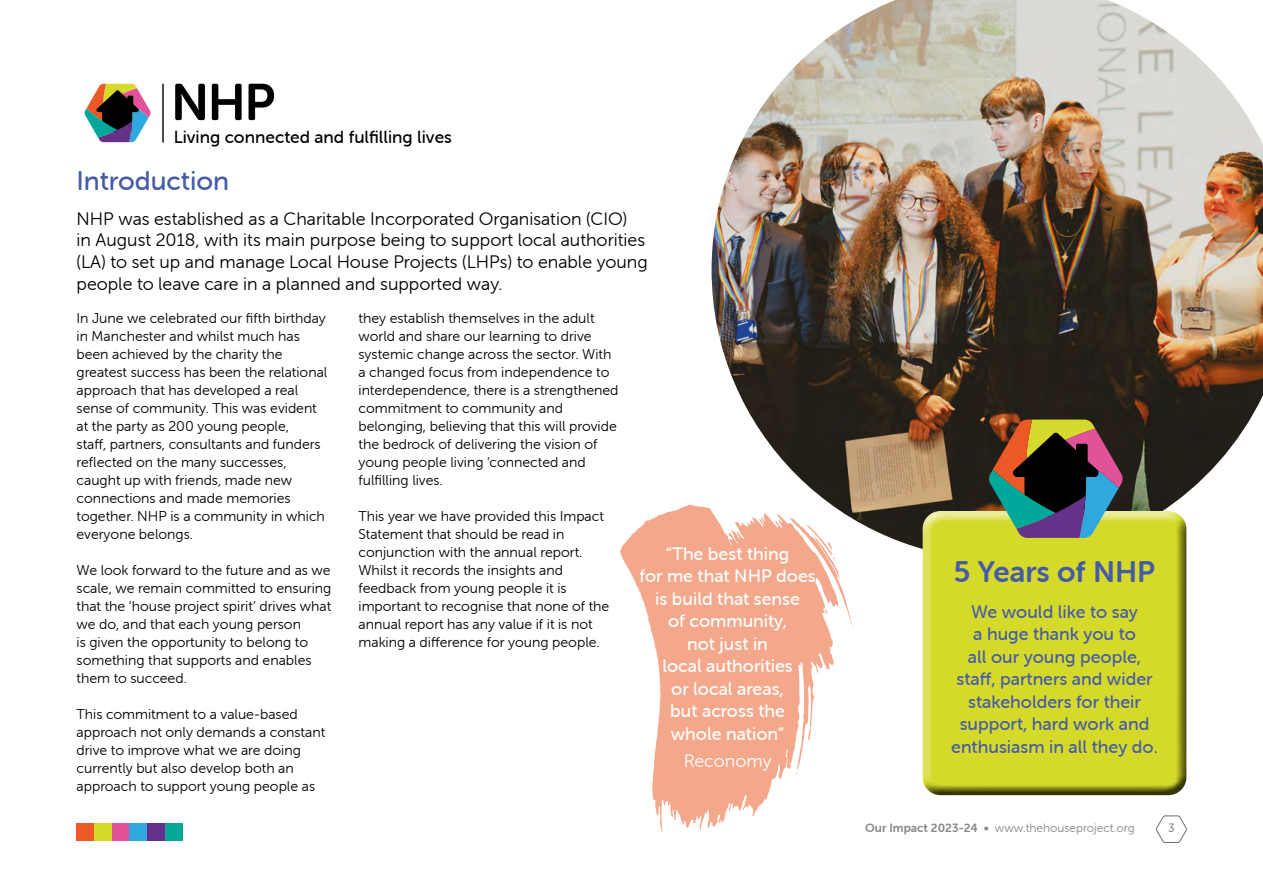
<style>
.page{position:relative;width:1263px;height:893px;background:#fff}
.page>*{position:absolute;margin:0;border:0;box-sizing:border-box;transform-origin:0 0}
.t1{font:51.3px "Museo Sans Rounded 700";color:#000}
.t2{font:29.7px "Museo Sans Rounded 700";color:#465ba6}
.t3{font:27px "Museo Sans Rounded 500";color:#465ba6}
.t4{font:18px/21.6px "Museo Sans Rounded 300";color:#000}
.t5{font:18px/22.5px "Museo Sans Rounded 500";color:#465ba6;text-align:center}
.t6{font:18px/22.5px "Museo Sans Rounded 500";color:#fff;text-align:center}
.t7{font:18px "Museo Sans Rounded 300";color:#fff}
.t8{font:17.55px "Museo Sans Rounded 500";color:#000}
.t9{font:14.25px/18px "Museo Sans Rounded 300";color:#000}
.t10{font:12px "Museo Sans Rounded 300";color:#878787}
.t11{font:12px "Museo Sans Rounded 300";color:#706f6f}
.s1{font-family:"Museo Sans Rounded 700"}
</style>
<div class="page">
<svg style="left:1156px;top:816px;width:31px;height:27px"></svg>
<div style="left:77px;top:823px;width:17px;height:18px;background:#eb5b25"></div>
<div style="left:94px;top:823px;width:18px;height:18px;background:#d5da2a"></div>
<div style="left:112px;top:823px;width:18px;height:18px;background:#e15197"></div>
<div style="left:130px;top:823px;width:17px;height:18px;background:#30a8df"></div>
<div style="left:147px;top:823px;width:18px;height:18px;background:#653089"></div>
<div style="left:165px;top:823px;width:18px;height:18px;background:#05a79b"></div>
<hr style="left:162px;top:84px;width:2px;height:58px;background:#000">
<svg style="left:85px;top:84px;width:66px;height:58px"></svg>
<img style="left:711px;top:0;width:552px;height:546px">
<svg style="left:620px;top:473px;width:266px;height:359px;fill:#f4a88b"></svg>
<svg style="left:790px;top:510px;width:68px;height:138px"></svg>
<svg style="left:805px;top:728px;width:9px;height:12px"></svg>
<div style="left:911px;top:500px;width:281px;height:293px;background:#fff;opacity:.75"></div>
<div style="left:916px;top:513px;width:281px;height:283px;background:#000;opacity:.75"></div>
<svg style="left:989px;top:420px;width:134px;height:118px;background:#5d5949"></svg>
<h1 class="t1" style="left:171px;top:74px;width:106px">NHP</h1>
<p class="t8" style="left:174px;top:127px;width:280px">Living connected and fulfilling lives</p>
<h3 class="t3" style="left:77px;top:166px;width:154px">Introduction</h3>
<p class="t4" style="left:77px;top:208px;width:573px">NHP was established as a Charitable Incorporated Organisation (CIO)<br>in August 2018, with its main purpose being to support local authorities (LA) to set up and manage Local House Projects (LHPs) to enable young people to leave care in a planned and supported way.</p>
<p class="t9" style="left:77px;top:309px;width:252px">In June we celebrated our fifth birthday in Manchester and whilst much has been achieved by the charity the greatest success has been the relational approach that has developed a real sense of community. This was evident at the party as 200 young people,<br>staff, partners, consultants and funders reflected on the many successes, caught up with friends, made new connections and made memories together. NHP is a community in which everyone belongs.</p>
<p class="t9" style="left:77px;top:561px;width:256px">We look forward to the future and as we scale, we remain committed to ensuring that the ‘house project spirit’ drives what we do, and that each young person<br>is given the opportunity to belong to something that supports and enables them to succeed.</p>
<p class="t9" style="left:77px;top:705px;width:250px">This commitment to a value-based approach not only demands a constant drive to improve what we are doing currently but also develop both an approach to support young people as</p>
<p class="t9" style="left:358px;top:309px;width:261px">they establish themselves in the adult world and share our learning to drive systemic change across the sector. With a changed focus from independence to interdependence, there is a strengthened commitment to community and belonging, believing that this will provide the bedrock of delivering the vision of young people living ‘connected and fulfilling lives.</p>
<p class="t9" style="left:358px;top:507px;width:252px">This year we have provided this Impact Statement that should be read in conjunction with the annual report.<br>Whilst it records the insights and feedback from young people it is important to recognise that none of the annual report has any value if it is not making a difference for young people.</p>
<p class="t6" style="left:639px;top:543px;width:178px">“The best thing<br>for me that NHP does is build that sense<br>of community,<br>not just in<br>local authorities<br>or local areas,<br>but across the<br>whole nation”</p>
<p class="t7" style="left:684px;top:751px;width:89px">Reconomy</p>
<h2 class="t2" style="left:954px;top:555px;width:203px">5 Years of NHP</h2>
<p class="t5" style="left:951px;top:600px;width:208px">We would like to say<br>a huge thank you to<br>all our young people, staff, partners and wider stakeholders for their support, hard work and enthusiasm in all they do.</p>
<p class="t10" style="left:865px;top:822px;width:271px"><span class="s1">Our Impact 2023-24 •</span> www.thehouseproject.org</p>
<p class="t11" style="left:1168px;top:822px;width:8px">3</p>
</div>
